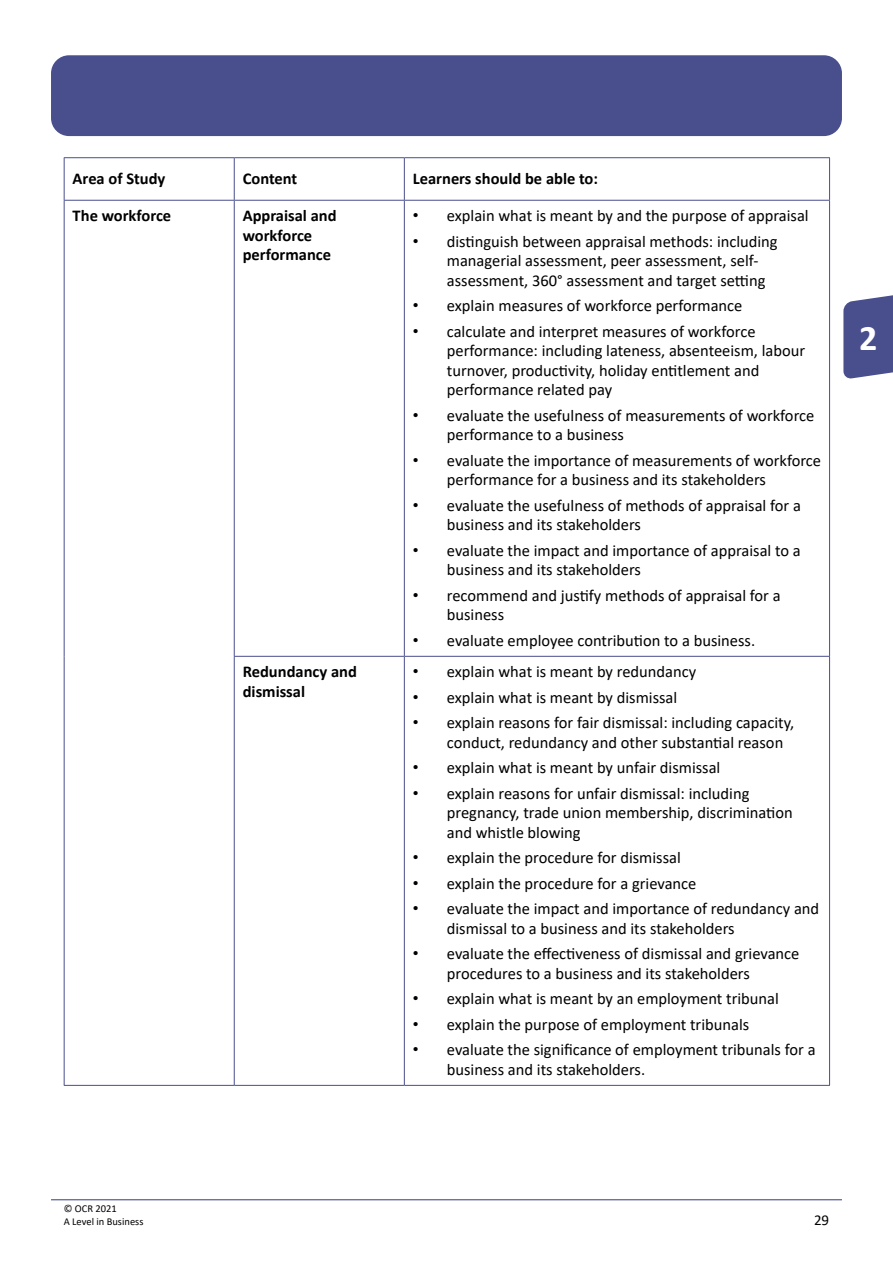
<style>
.page{position:relative;width:893px;height:1263px;background:#fff}
.page>*{position:absolute;margin:0;border:0;box-sizing:border-box;transform-origin:0 0}
.t1{font:700 36px "Calibri";color:#fff}
.t2{font:16.5px/19.5px "Calibri";color:#000}
.TableText{font:700 16.5px/19.5px "Calibri";color:#000}
.t3{font:15px "Calibri";color:#000}
.t4{font:10.5px/12.8px "Calibri";color:#000}
.s1{font-family:"Arial"}
</style>
<div class="page">
<hr style="left:51px;top:1199px;width:791px;height:1px;background:#494e8d">
<div style="left:51px;top:55px;width:791px;height:81px;background:#494e8d;border-radius:18px"></div>
<svg style="left:843px;top:295px;width:50px;height:84px;background:#5a5f98"></svg>
<hr style="left:234px;top:158px;width:1px;height:42px;background:#494e8d">
<hr style="left:404px;top:158px;width:1px;height:42px;background:#494e8d">
<hr style="left:404px;top:201px;width:1px;height:455px;background:#494e8d">
<hr style="left:404px;top:657px;width:1px;height:428px;background:#494e8d">
<hr style="left:64px;top:157px;width:170px;height:1px;background:#494e8d">
<hr style="left:64px;top:158px;width:1px;height:42px;background:#494e8d">
<hr style="left:234px;top:157px;width:170px;height:1px;background:#494e8d">
<hr style="left:404px;top:157px;width:426px;height:1px;background:#494e8d">
<hr style="left:829px;top:158px;width:1px;height:42px;background:#494e8d">
<hr style="left:64px;top:200px;width:170px;height:1px;background:#494e8d">
<hr style="left:234px;top:200px;width:170px;height:1px;background:#494e8d">
<hr style="left:404px;top:200px;width:426px;height:1px;background:#494e8d">
<hr style="left:829px;top:201px;width:1px;height:455px;background:#494e8d">
<hr style="left:234px;top:656px;width:170px;height:1px;background:#494e8d">
<hr style="left:404px;top:656px;width:426px;height:1px;background:#494e8d">
<hr style="left:829px;top:657px;width:1px;height:428px;background:#494e8d">
<hr style="left:234px;top:1085px;width:170px;height:1px;background:#494e8d">
<hr style="left:404px;top:1085px;width:426px;height:1px;background:#494e8d">
<hr style="left:64px;top:201px;width:1px;height:455px;background:#494e8d">
<hr style="left:234px;top:201px;width:1px;height:455px;background:#494e8d">
<hr style="left:64px;top:656px;width:1px;height:429px;background:#494e8d">
<hr style="left:234px;top:657px;width:1px;height:428px;background:#494e8d">
<hr style="left:64px;top:1085px;width:170px;height:1px;background:#494e8d">
<p class="TableText" style="left:73px;top:169px;width:94px">Area of Study</p>
<p class="TableText" style="left:243px;top:169px;width:56px">Content</p>
<p class="TableText" style="left:413px;top:169px;width:187px">Learners should be able to:</p>
<p class="TableText" style="left:73px;top:206px;width:100px">The workforce</p>
<p class="TableText" style="left:243px;top:206px;width:95px">Appraisal and workforce performance</p>
<p class="t2" style="left:413px;top:205px;width:397px"><span class="s1">•</span> explain what is meant by and the purpose of appraisal</p>
<p class="t2" style="left:447px;top:231px;width:332px;text-indent:-34px"><span class="s1">•</span> distinguish between appraisal methods: including managerial assessment, peer assessment, self&shy;assessment, 360° assessment and target setting</p>
<p class="t2" style="left:413px;top:295px;width:331px"><span class="s1">•</span> explain measures of workforce performance</p>
<p class="t2" style="left:447px;top:321px;width:360px;text-indent:-34px"><span class="s1">•</span> calculate and interpret measures of workforce performance: including lateness, absenteeism, labour turnover, productivity, holiday entitlement and performance related pay</p>
<p class="t2" style="left:447px;top:405px;width:369px;text-indent:-34px"><span class="s1">•</span> evaluate the usefulness of measurements of workforce performance to a business</p>
<p class="t2" style="left:447px;top:450px;width:376px;text-indent:-34px"><span class="s1">•</span> evaluate the importance of measurements of workforce performance for a business and its stakeholders</p>
<p class="t2" style="left:447px;top:495px;width:356px;text-indent:-34px"><span class="s1">•</span> evaluate the usefulness of methods of appraisal for a business and its stakeholders</p>
<p class="t2" style="left:447px;top:540px;width:355px;text-indent:-34px"><span class="s1">•</span> evaluate the impact and importance of appraisal to a business and its stakeholders</p>
<p class="t2" style="left:447px;top:585px;width:335px;text-indent:-34px"><span class="s1">•</span> recommend and justify methods of appraisal for a business</p>
<p class="t2" style="left:413px;top:630px;width:344px"><span class="s1">•</span> evaluate employee contribution to a business.</p>
<p class="TableText" style="left:243px;top:662px;width:116px">Redundancy and dismissal</p>
<p class="t2" style="left:413px;top:661px;width:285px"><span class="s1">•</span> explain what is meant by redundancy</p>
<p class="t2" style="left:413px;top:687px;width:266px"><span class="s1">•</span> explain what is meant by dismissal</p>
<p class="t2" style="left:447px;top:712px;width:349px;text-indent:-34px"><span class="s1">•</span> explain reasons for fair dismissal: including capacity, conduct, redundancy and other substantial reason</p>
<p class="t2" style="left:413px;top:757px;width:309px"><span class="s1">•</span> explain what is meant by unfair dismissal</p>
<p class="t2" style="left:447px;top:783px;width:347px;text-indent:-34px"><span class="s1">•</span> explain reasons for unfair dismissal: including pregnancy, trade union membership, discrimination and whistle blowing</p>
<p class="t2" style="left:413px;top:847px;width:269px"><span class="s1">•</span> explain the procedure for dismissal</p>
<p class="t2" style="left:413px;top:873px;width:285px"><span class="s1">•</span> explain the procedure for a grievance</p>
<p class="t2" style="left:447px;top:898px;width:374px;text-indent:-34px"><span class="s1">•</span> evaluate the impact and importance of redundancy and dismissal to a business and its stakeholders</p>
<p class="t2" style="left:447px;top:943px;width:354px;text-indent:-34px"><span class="s1">•</span> evaluate the effectiveness of dismissal and grievance procedures to a business and its stakeholders</p>
<p class="t2" style="left:413px;top:988px;width:368px"><span class="s1">•</span> explain what is meant by an employment tribunal</p>
<p class="t2" style="left:413px;top:1014px;width:338px"><span class="s1">•</span> explain the purpose of employment tribunals</p>
<p class="t2" style="left:447px;top:1039px;width:370px;text-indent:-34px"><span class="s1">•</span> evaluate the significance of employment tribunals for a business and its stakeholders.</p>
<h1 class="t1" style="left:859px;top:312px;width:20px">2</h1>
<p class="t4" style="left:64px;top:1202px;width:81px">© OCR 2021<br>A Level in Business</p>
<p class="t3" style="left:814px;top:1209px;width:17px">29</p>
</div>
